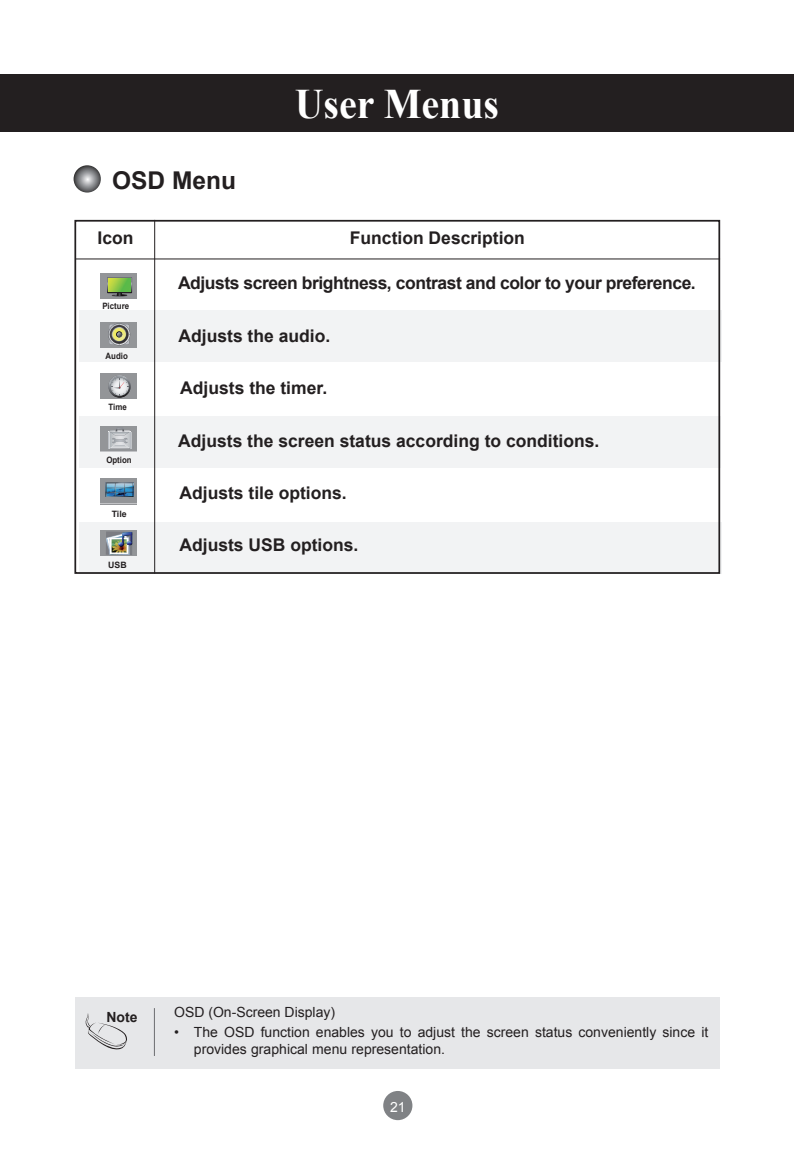
<style>
.page{position:relative;width:794px;height:1166px;background:#fff}
.page>*{position:absolute;margin:0;border:0;box-sizing:border-box;transform-origin:0 0}
.Black_Title_24pt_cop{font:700 42px "Times New Roman";color:#fff;scale:.95 1}
.Small_Title_14pt{font:700 24.5px "Arial";color:#231f20}
.정규{font:700 17.5px "Arial";color:#231f20}
.정규-2{font:700 17.5px "Arial";letter-spacing:-.025em;color:#231f20}
.body_main_8pt{font:14px/16.8px "Arial";color:#231f20}
.NOMAL_TEXT_8{font:14px "Arial";color:#231f20}
.정규-3{font:700 14px "Arial";color:#231f20}
.t1{font:14px "Arial";color:#fff}
.정규-4{font:700 8.75px "Arial";color:#231f20;scale:.9 1}
.정규-5{font:700 8.75px "Arial";color:#231f20}
</style>
<div class="page">
<div style="left:383px;top:1091px;width:29px;height:29px;background:#808285;border-radius:50%"></div>
<div style="left:0;top:74px;width:794px;height:58px;background:#231f20"></div>
<svg style="left:74px;top:165px;width:27px;height:28px"></svg>
<div style="left:75px;top:997px;width:644px;height:71px;background:#e6e7e9"></div>
<svg style="left:85px;top:1013px;width:42px;height:37px"></svg>
<hr style="left:154px;top:1008px;width:1px;height:48px;background:#6c6d70">
<div style="left:80px;top:521px;width:642px;height:52px;background:#f2f3f4"></div>
<div style="left:79px;top:310px;width:642px;height:52px;background:#f2f3f4"></div>
<hr style="left:76px;top:258px;width:644px;height:1px;background:#231f20">
<div style="left:80px;top:416px;width:641px;height:52px;background:#f2f3f4"></div>
<hr style="left:154px;top:220px;width:1px;height:354px;background:#231f20">
<div style="left:100px;top:273px;width:36px;height:26px;background:#939598"></div>
<svg style="left:107px;top:277px;width:25px;height:20px"></svg>
<svg style="left:108px;top:278px;width:23px;height:14px"></svg>
<svg style="left:109px;top:279px;width:21px;height:13px"></svg>
<div style="left:100px;top:322px;width:36px;height:26px;background:#939598"></div>
<div style="left:108px;top:323px;width:22px;height:22px;background:#808388;border-radius:11px"></div>
<div style="left:108px;top:324px;width:22px;height:21px;background:#83858a;border-radius:11px"></div>
<svg style="left:109px;top:324px;width:21px;height:21px"></svg>
<div style="left:100px;top:373px;width:36px;height:26px;background:#939598"></div>
<svg style="left:109px;top:375px;width:22px;height:23px"></svg>
<svg style="left:110px;top:377px;width:19px;height:19px"></svg>
<svg style="left:111px;top:378px;width:17px;height:17px"></svg>
<div style="left:100px;top:426px;width:36px;height:25px;background:#939598"></div>
<hr style="left:100px;top:451px;width:36px;height:1px;background:#c2c3c6">
<svg style="left:108px;top:429px;width:23px;height:20px"></svg>
<div style="left:100px;top:479px;width:36px;height:25px;background:#939598"></div>
<hr style="left:100px;top:503px;width:36px;height:1px;background:#c2c3c6">
<img style="left:106px;top:482px;width:27px;height:1px">
<svg style="left:106px;top:483px;width:27px;height:14px"></svg>
<div style="left:100px;top:531px;width:36px;height:25px;background:#939598"></div>
<img style="left:106px;top:531px;width:26px;height:24px">
<svg style="left:107px;top:532px;width:25px;height:22px"></svg>
<div style="left:74px;top:220px;width:646px;height:354px;border:2px solid #231f20"></div>
<p class="Small_Title_14pt" style="left:112px;top:164px;width:125px">OSD Menu</p>
<p class="Black_Title_24pt_cop" style="left:295px;top:75px;width:217px">User Menus</p>
<p class="정규" style="left:97px;top:227px;width:37px">Icon</p>
<p class="정규" style="left:350px;top:227px;width:177px">Function Description</p>
<p class="정규-4" style="left:102px;top:300px;width:31px">Picture</p>
<p class="정규-4" style="left:105px;top:350px;width:26px">Audio</p>
<p class="정규-4" style="left:108px;top:401px;width:22px">Time</p>
<p class="정규-4" style="left:106px;top:455px;width:30px">Option</p>
<p class="정규-5" style="left:112px;top:508px;width:16px">Tile</p>
<p class="정규-5" style="left:108px;top:559px;width:20px">USB</p>
<p class="정규-2" style="left:178px;top:272px;width:519px">Adjusts screen brightness, contrast and color to your preference.</p>
<p class="정규" style="left:179px;top:324px;width:153px">Adjusts the audio.</p>
<p class="정규" style="left:180px;top:376px;width:148px">Adjusts the timer.</p>
<p class="정규" style="left:178px;top:429px;width:423px">Adjusts the screen status according to conditions.</p>
<p class="정규" style="left:179px;top:481px;width:169px">Adjusts tile options.</p>
<p class="정규" style="left:179px;top:533px;width:180px">Adjusts USB options.</p>
<p class="정규-3" style="left:106px;top:1008px;width:33px">Note</p>
<p class="NOMAL_TEXT_8" style="left:174px;top:1003px;width:163px">OSD (On-Screen Display)</p>
<p class="body_main_8pt" style="left:194px;top:1024px;width:516px;text-indent:-20px">• The OSD function enables you to adjust the screen status conveniently since it provides graphical menu representation.</p>
<p class="t1" style="left:390px;top:1098px;width:17px">21</p>
</div>
